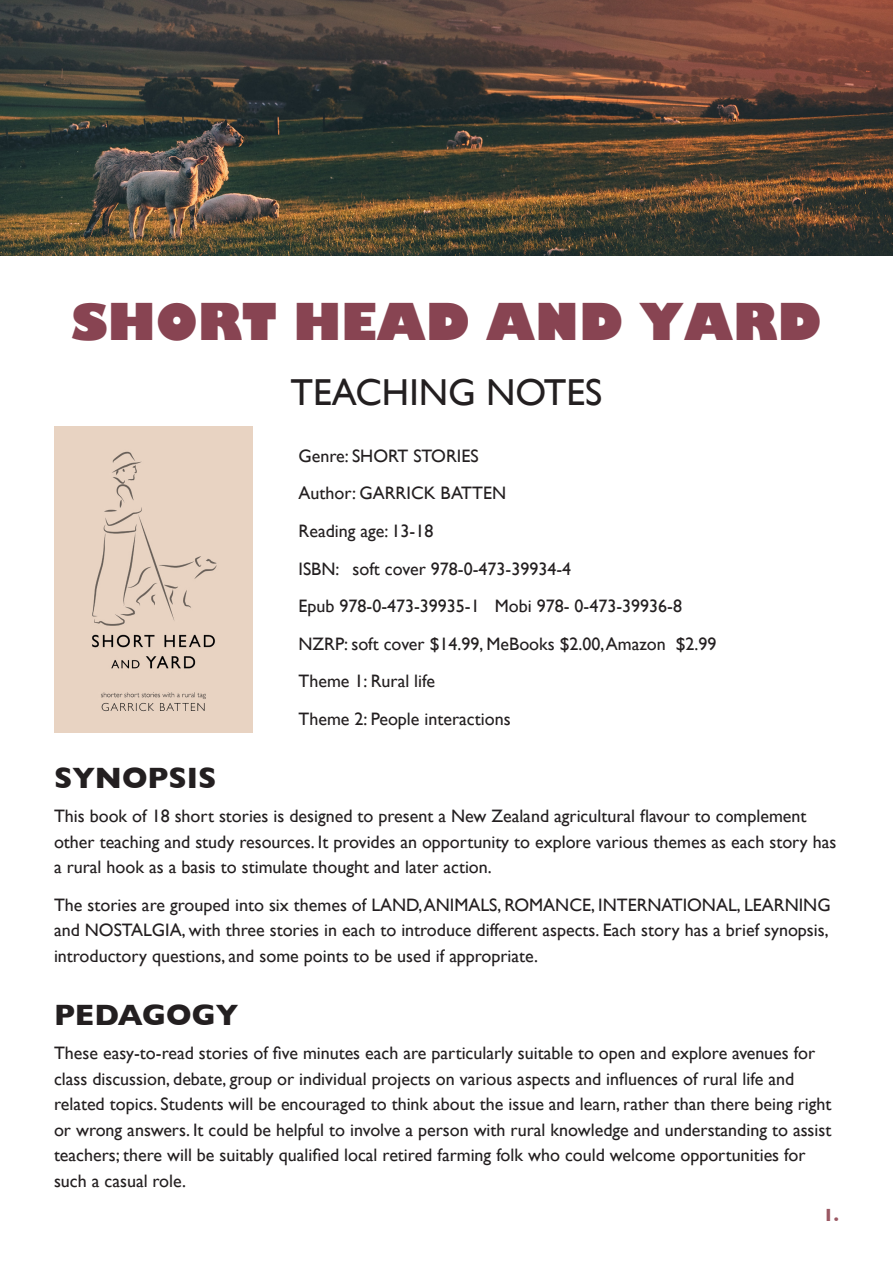
<style>
.page{position:relative;width:893px;height:1263px;background:#fff}
.page>*{position:absolute;margin:0;border:0;box-sizing:border-box;transform-origin:0 0}
.t1{font:800 49.5px "Gill Sans";color:#884452}
.t2{font:37.5px "Gill Sans";color:#231f20}
.t3{font:700 30px "Gill Sans";color:#231f20}
.t4{font:18px/25.5px "Gill Sans";color:#231f20}
.Themes{font:700 18px "Gill Sans";color:#9b5964}
</style>
<div class="page">
<img style="left:0;top:0;width:893px;height:255px">
<div style="left:54px;top:427px;width:199px;height:306px;background:#e8d3c2"></div>
<p class="t1" style="left:72px;top:284px;width:751px">SHORT HEAD AND YARD</p>
<p class="t2" style="left:290px;top:370px;width:313px">TEACHING NOTES</p>
<p class="t4" style="left:298px;top:443px;width:182px">Genre: SHORT STORIES</p>
<p class="t4" style="left:298px;top:480px;width:209px">Author: GARRICK BATTEN</p>
<p class="t4" style="left:298px;top:518px;width:136px">Reading age: 13-18</p>
<p class="t4" style="left:298px;top:555px;width:274px">ISBN: soft cover 978-0-473-39934-4</p>
<p class="t4" style="left:298px;top:593px;width:385px">Epub 978-0-473-39935-1 Mobi 978- 0-473-39936-8</p>
<p class="t4" style="left:298px;top:630px;width:419px">NZRP: soft cover $14.99, MeBooks $2.00, Amazon $2.99</p>
<p class="t4" style="left:298px;top:668px;width:138px">Theme 1: Rural life</p>
<p class="t4" style="left:298px;top:705px;width:214px">Theme 2: People interactions</p>
<h1 class="t3" style="left:54px;top:753px;width:164px">SYNOPSIS</h1>
<p class="t4" style="left:54px;top:803px;width:784px">This book of 18 short stories is designed to present a New Zealand agricultural flavour to complement other teaching and study resources. It provides an opportunity to explore various themes as each story has a rural hook as a basis to stimulate thought and later action.</p>
<p class="t4" style="left:54px;top:891px;width:778px;text-align:justify">The stories are grouped into six themes of LAND, ANIMALS, ROMANCE, INTERNATIONAL, LEARNING and NOSTALGIA, with three stories in each to introduce different aspects. Each story has a brief synopsis, introductory questions, and some points to be used if appropriate.</p>
<h1 class="t3" style="left:54px;top:990px;width:186px">PEDAGOGY</h1>
<p class="t4" style="left:54px;top:1040px;width:779px">These easy-to-read stories of five minutes each are particularly suitable to open and explore avenues for class discussion, debate, group or individual projects on various aspects and influences of rural life and related topics. Students will be encouraged to think about the issue and learn, rather than there being right or wrong answers. It could be helpful to involve a person with rural knowledge and understanding to assist teachers; there will be suitably qualified local retired farming folk who could welcome opportunities for such a casual role.</p>
<p class="Themes" style="left:823px;top:1201px;width:17px">1.</p>
</div>
